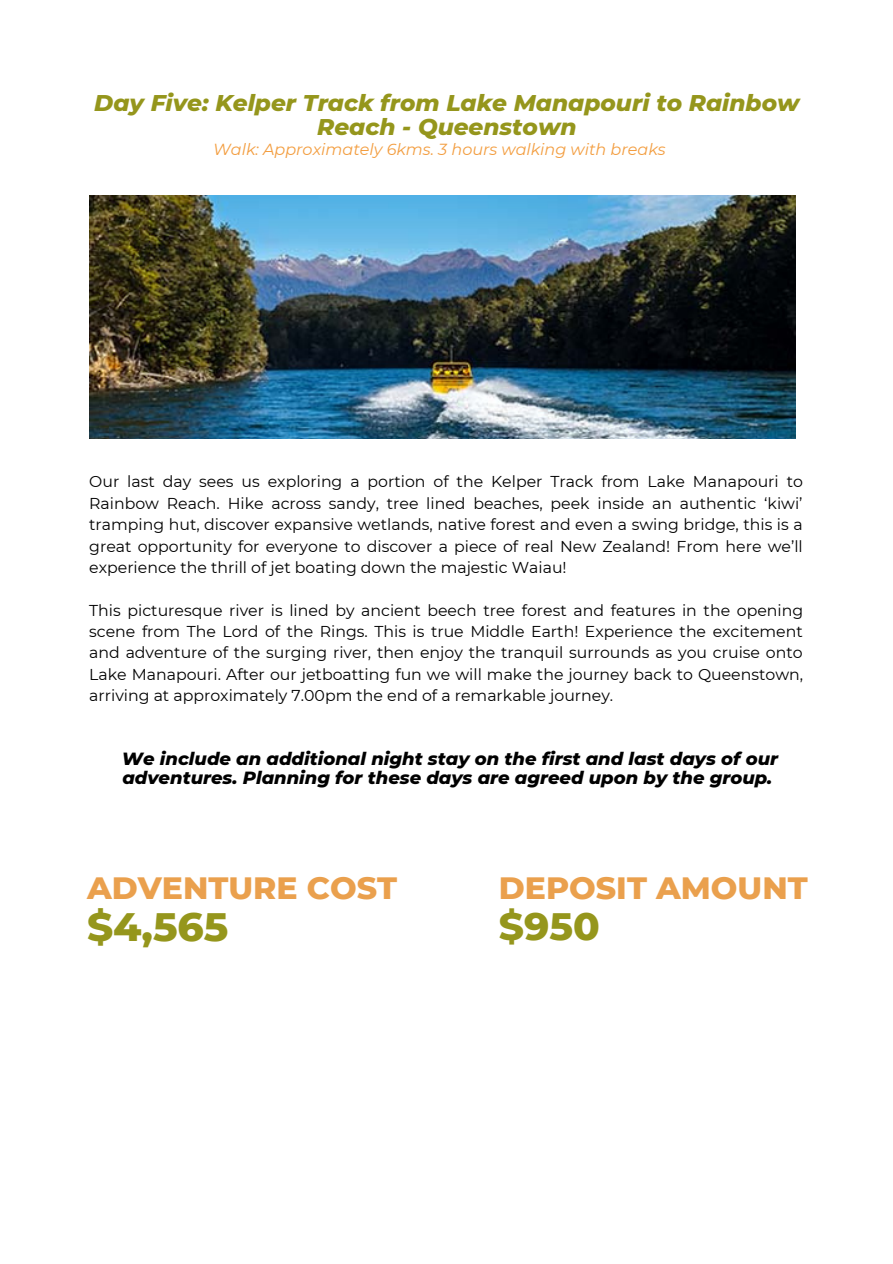
<style>
.page{position:relative;width:893px;height:1264px;background:#fff}
.page>*{position:absolute;margin:0;border:0;box-sizing:border-box;transform-origin:0 0}
.t1{font:800 40.5px "Montserrat";color:#95961c}
.t2{font:800 39px "Montserrat";color:#95961c}
.t3{font:800 31.5px "Montserrat";color:#eaa04d}
.t4{font:italic 800 23.25px/24.8px "Montserrat";color:#95961c;text-align:center}
.t5{font:italic 800 18px/19px "Montserrat";color:#000}
.t6{font:italic 16.05px "Montserrat";color:#f39e41}
.t7{font:15.75px/21.3px "Montserrat";color:#000;text-align:justify}
</style>
<div class="page">
<img style="left:89px;top:196px;width:706px;height:242px">
<h3 class="t4" style="left:94px;top:90px;width:706px">Day Five: Kelper Track from Lake Manapouri to Rainbow<br>Reach - Queenstown</h3>
<p class="t6" style="left:213px;top:140px;width:454px">Walk: Approximately 6kms. 3 hours walking with breaks</p>
<p class="t7" style="left:89px;top:471px;width:715px">Our last day sees us exploring a portion of the Kelper Track from Lake Manapouri to Rainbow Reach. Hike across sandy, tree lined beaches, peek inside an authentic ‘kiwi’ tramping hut, discover expansive wetlands, native forest and even a swing bridge, this is a great opportunity for everyone to discover a piece of real New Zealand! From here we’ll experience the thrill of jet boating down the majestic Waiau!</p>
<p class="t7" style="left:89px;top:599px;width:715px">This picturesque river is lined by ancient beech tree forest and features in the opening scene from The Lord of the Rings. This is true Middle Earth! Experience the excitement and adventure of the surging river, then enjoy the tranquil surrounds as you cruise onto Lake Manapouri. After our jetboatting fun we will make the journey back to Queenstown, arriving at approximately 7.00pm the end of a remarkable journey.</p>
<p class="t5" style="left:122px;top:749px;width:657px">We include an additional night stay on the first and last days of our adventures. Planning for these days are agreed upon by the group.</p>
<h3 class="t3" style="left:87px;top:868px;width:311px">ADVENTURE COST</h3>
<h1 class="t1" style="left:87px;top:901px;width:143px">$4,565</h1>
<h3 class="t3" style="left:499px;top:868px;width:310px">DEPOSIT AMOUNT</h3>
<h2 class="t2" style="left:499px;top:901px;width:102px">$950</h2>
</div>
